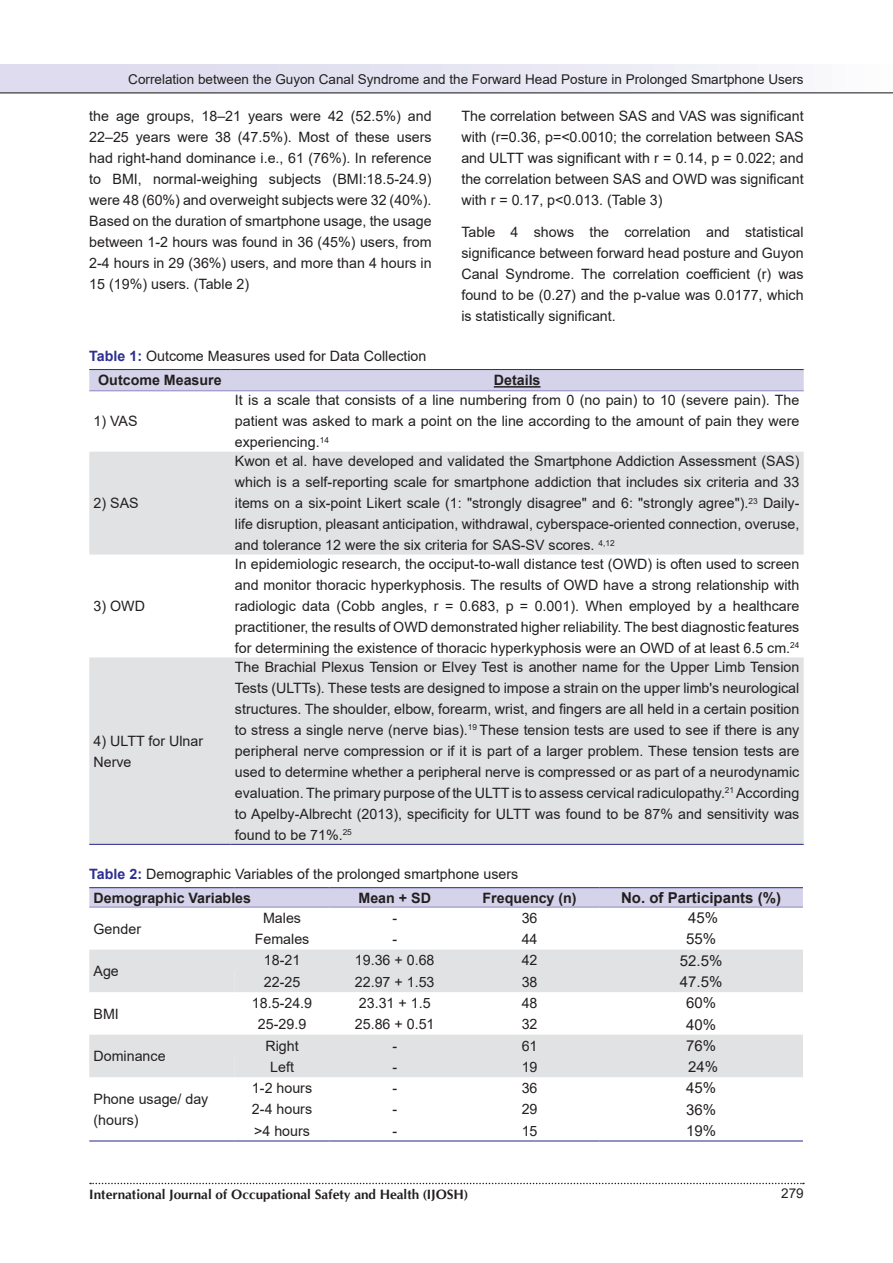
<style>
.page{position:relative;width:893px;height:1263px;background:#fff}
.page>*{position:absolute;margin:0;border:0;box-sizing:border-box;transform-origin:0 0}
.t1{font:15px "Arial";color:#231f20}
.t2{font:700 15px "Arial";color:#231f20}
.t3{font:14.25px/21px "Arial";color:#231f20;text-align:justify}
.t4{font:700 14.25px "Arial";color:#231f20}
.t5{font:13.5px "Arial";color:#231f20}
.t6{font:700 13.5px "CG Omega";color:#231f20}
.s1{font-weight:700;color:#2e3092}
.s2{font-weight:700}
</style>
<div class="page">
<div style="left:0;top:65px;width:893px;height:29px;background:linear-gradient(to right,#d8d6eb,#f8f8fb)"></div>
<svg style="left:90px;top:1183px;width:714px;height:1px"></svg>
<svg style="left:0;top:65px;width:1px;height:27px"></svg>
<hr style="left:0;top:92px;width:893px;height:2px;background:#636366">
<div style="left:89px;top:370px;width:715px;height:20px;background:#d5d3e9"></div>
<svg style="left:89px;top:452px;width:715px;height:392px;fill:#e1e2e4"></svg>
<hr style="left:89px;top:369px;width:142px;height:1px;background:#2e3092">
<hr style="left:231px;top:369px;width:573px;height:1px;background:#2e3092">
<hr style="left:89px;top:390px;width:142px;height:1px;background:#908ac2">
<hr style="left:231px;top:390px;width:573px;height:1px;background:#908ac2">
<hr style="left:89px;top:844px;width:142px;height:1px;background:#2e3092">
<hr style="left:231px;top:844px;width:573px;height:1px;background:#2e3092">
<hr style="left:494px;top:386px;width:47px;height:2px;background:#231f20">
<div style="left:89px;top:888px;width:714px;height:18px;background:#d5d3e9"></div>
<svg style="left:235px;top:949px;width:568px;height:1px"></svg>
<svg style="left:89px;top:950px;width:714px;height:127px;fill:#e1e2e4"></svg>
<svg style="left:235px;top:971px;width:568px;height:106px;fill:#e1e2e4"></svg>
<hr style="left:89px;top:887px;width:146px;height:1px;background:#2e3092">
<hr style="left:235px;top:887px;width:94px;height:1px;background:#2e3092">
<hr style="left:329px;top:887px;width:131px;height:1px;background:#2e3092">
<hr style="left:460px;top:887px;width:139px;height:1px;background:#2e3092">
<hr style="left:599px;top:887px;width:204px;height:1px;background:#2e3092">
<hr style="left:89px;top:906px;width:146px;height:2px;background:#908ac2">
<hr style="left:235px;top:906px;width:94px;height:2px;background:#908ac2">
<hr style="left:329px;top:906px;width:131px;height:2px;background:#908ac2">
<hr style="left:460px;top:906px;width:139px;height:2px;background:#908ac2">
<hr style="left:599px;top:906px;width:204px;height:2px;background:#908ac2">
<hr style="left:235px;top:1140px;width:94px;height:1px;background:#2e3092">
<hr style="left:329px;top:1140px;width:131px;height:1px;background:#2e3092">
<hr style="left:460px;top:1140px;width:139px;height:1px;background:#2e3092">
<hr style="left:599px;top:1140px;width:204px;height:1px;background:#2e3092">
<hr style="left:89px;top:1140px;width:146px;height:1px;background:#2e3092">
<p class="t5" style="left:128px;top:70px;width:677px">Correlation between the Guyon Canal Syndrome and the Forward Head Posture in Prolonged Smartphone Users</p>
<p class="t3" style="left:89px;top:105px;width:344px">the age groups, 18–21 years were 42 (52.5%) and 22–25 years were 38 (47.5%). Most of these users had right-hand dominance i.e., 61 (76%). In reference to BMI, normal-weighing subjects (BMI:18.5-24.9) were 48 (60%) and overweight subjects were 32 (40%).<br>Based on the duration of smartphone usage, the usage between 1-2 hours was found in 36 (45%) users, from 2-4 hours in 29 (36%) users, and more than 4 hours in 15 (19%) users. (Table 2)</p>
<p class="t3" style="left:461px;top:105px;width:344px">The correlation between SAS and VAS was significant with (r=0.36, p=&lt;0.0010; the correlation between SAS and ULTT was significant with r = 0.14, p = 0.022; and the correlation between SAS and OWD was significant with r = 0.17, p&lt;0.013. (Table 3)</p>
<p class="t3" style="left:461px;top:221px;width:344px">Table 4 shows the correlation and statistical significance between forward head posture and Guyon Canal Syndrome. The correlation coefficient (r) was found to be (0.27) and the p-value was 0.0177, which is statistically significant.</p>
<p class="t3" style="left:98px;top:343px;width:330px;line-height:24.8px;text-indent:-9px"><span class="s1">Table 1:</span> Outcome Measures used for Data Collection<br><span class="s2">Outcome Measure</span></p>
<p class="t4" style="left:494px;top:370px;width:48px">Details</p>
<p class="t3" style="left:94px;top:411px;width:46px">1) VAS</p>
<p class="t3" style="left:94px;top:493px;width:47px">2) SAS</p>
<p class="t3" style="left:94px;top:596px;width:53px">3) OWD</p>
<p class="t3" style="left:235px;top:390px;width:566px">It is a scale that consists of a line numbering from 0 (no pain) to 10 (severe pain). The patient was asked to mark a point on the line according to the amount of pain they were experiencing.<sup>14</sup></p>
<p class="t3" style="left:235px;top:451px;width:566px">Kwon et al. have developed and validated the Smartphone Addiction Assessment (SAS) which is a self-reporting scale for smartphone addiction that includes six criteria and 33 items on a six-point Likert scale (1: "strongly disagree" and 6: "strongly agree").<sup>23</sup> Daily&shy;life disruption, pleasant anticipation, withdrawal, cyberspace-oriented connection, overuse, and tolerance 12 were the six criteria for SAS-SV scores. <sup>4,12</sup></p>
<p class="t3" style="left:235px;top:554px;width:566px">In epidemiologic research, the occiput-to-wall distance test (OWD) is often used to screen and monitor thoracic hyperkyphosis. The results of OWD have a strong relationship with radiologic data (Cobb angles, r = 0.683, p = 0.001). When employed by a healthcare practitioner, the results of OWD demonstrated higher reliability. The best diagnostic features for determining the existence of thoracic hyperkyphosis were an OWD of at least 6.5 cm.<sup>24</sup></p>
<p class="t3" style="left:235px;top:656px;width:566px">The Brachial Plexus Tension or Elvey Test is another name for the Upper Limb Tension Tests (ULTTs). These tests are designed to impose a strain on the upper limb's neurological structures. The shoulder, elbow, forearm, wrist, and fingers are all held in a certain position to stress a single nerve (nerve bias).<sup>19</sup> These tension tests are used to see if there is any peripheral nerve compression or if it is part of a larger problem. These tension tests are used to determine whether a peripheral nerve is compressed or as part of a neurodynamic evaluation. The primary purpose of the ULTT is to assess cervical radiculopathy.<sup>21</sup> According to Apelby-Albrecht (2013), specificity for ULTT was found to be 87% and sensitivity was found to be 71%.<sup>25</sup></p>
<p class="t3" style="left:89px;top:861px;width:430px;line-height:24px"><span class="s1">Table 2:</span> Demographic Variables of the prolonged smartphone users<br><span class="s2">Demographic Variables</span></p>
<p class="t3" style="left:94px;top:730px;width:111px">4) ULTT for Ulnar<br>Nerve</p>
<p class="t4" style="left:358px;top:887px;width:74px">Mean + SD</p>
<p class="t4" style="left:482px;top:887px;width:96px">Frequency (n)</p>
<p class="t2" style="left:621px;top:887px;width:162px">No. of Participants (%)</p>
<p class="t3" style="left:94px;top:918px;width:49px">Gender</p>
<p class="t3" style="left:94px;top:960px;width:27px">Age</p>
<p class="t3" style="left:94px;top:1003px;width:27px">BMI</p>
<p class="t3" style="left:94px;top:1045px;width:74px">Dominance</p>
<p class="t3" style="left:94px;top:1088px;width:116px">Phone usage/ day (hours)</p>
<p class="t3" style="left:263px;top:907px;width:40px">Males</p>
<p class="t3" style="left:392px;top:907px;width:6px">-</p>
<p class="t3" style="left:522px;top:907px;width:17px">36</p>
<p class="t1" style="left:688px;top:907px;width:32px">45%</p>
<p class="t3" style="left:255px;top:928px;width:56px">Females</p>
<p class="t3" style="left:392px;top:928px;width:6px">-</p>
<p class="t3" style="left:522px;top:928px;width:17px">44</p>
<p class="t1" style="left:686px;top:929px;width:32px">55%</p>
<p class="t3" style="left:264px;top:950px;width:38px">18-21</p>
<p class="t3" style="left:355px;top:950px;width:81px">19.36 + 0.68</p>
<p class="t3" style="left:522px;top:950px;width:17px">42</p>
<p class="t1" style="left:680px;top:950px;width:44px">52.5%</p>
<p class="t3" style="left:264px;top:971px;width:38px">22-25</p>
<p class="t3" style="left:355px;top:971px;width:81px">22.97 + 1.53</p>
<p class="t3" style="left:522px;top:971px;width:17px">38</p>
<p class="t1" style="left:680px;top:971px;width:44px">47.5%</p>
<p class="t3" style="left:252px;top:992px;width:62px">18.5-24.9</p>
<p class="t3" style="left:359px;top:992px;width:73px">23.31 + 1.5</p>
<p class="t3" style="left:522px;top:992px;width:17px">48</p>
<p class="t1" style="left:686px;top:993px;width:32px">60%</p>
<p class="t3" style="left:258px;top:1014px;width:50px">25-29.9</p>
<p class="t3" style="left:355px;top:1014px;width:81px">25.86 + 0.51</p>
<p class="t3" style="left:522px;top:1014px;width:17px">32</p>
<p class="t1" style="left:686px;top:1014px;width:32px">40%</p>
<p class="t3" style="left:265px;top:1035px;width:35px">Right</p>
<p class="t3" style="left:392px;top:1035px;width:6px">-</p>
<p class="t3" style="left:522px;top:1035px;width:17px">61</p>
<p class="t1" style="left:686px;top:1035px;width:32px">76%</p>
<p class="t3" style="left:270px;top:1056px;width:25px">Left</p>
<p class="t3" style="left:392px;top:1056px;width:6px">-</p>
<p class="t3" style="left:522px;top:1056px;width:17px">19</p>
<p class="t1" style="left:688px;top:1056px;width:32px">24%</p>
<p class="t3" style="left:252px;top:1077px;width:62px">1-2 hours</p>
<p class="t3" style="left:392px;top:1077px;width:6px">-</p>
<p class="t3" style="left:522px;top:1077px;width:17px">36</p>
<p class="t1" style="left:686px;top:1078px;width:32px">45%</p>
<p class="t3" style="left:252px;top:1099px;width:62px">2-4 hours</p>
<p class="t3" style="left:392px;top:1099px;width:6px">-</p>
<p class="t3" style="left:522px;top:1099px;width:17px">29</p>
<p class="t1" style="left:686px;top:1099px;width:32px">36%</p>
<p class="t3" style="left:254px;top:1120px;width:57px">&gt;4 hours</p>
<p class="t3" style="left:392px;top:1120px;width:6px">-</p>
<p class="t3" style="left:522px;top:1120px;width:17px">15</p>
<p class="t1" style="left:686px;top:1120px;width:32px">19%</p>
<p class="t6" style="left:89px;top:1185px;width:380px">International Journal of Occupational Safety and Health (IJOSH)</p>
<p class="t5" style="left:781px;top:1184px;width:24px">279</p>
</div>
